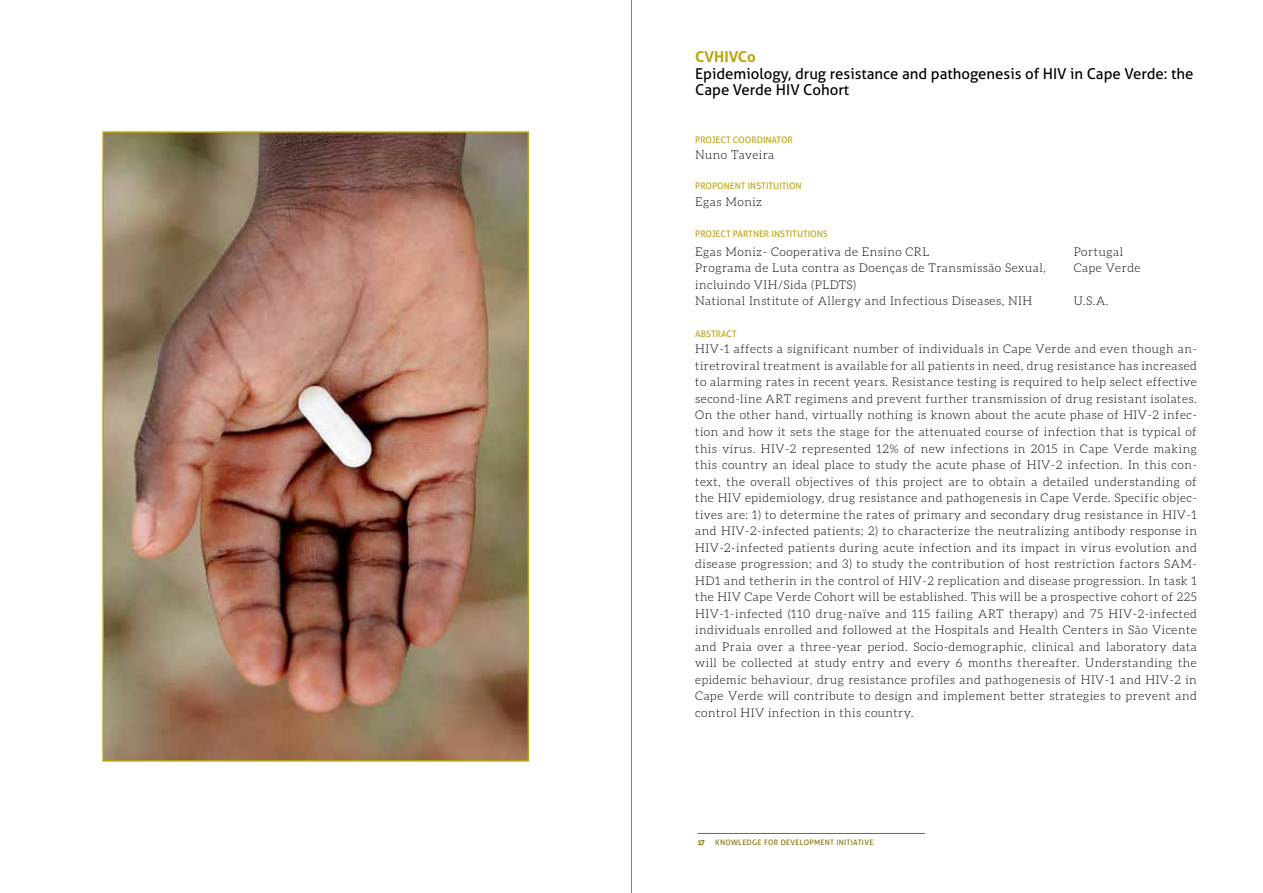
<style>
.page{position:relative;width:1263px;height:893px;background:#fff}
.page>*{position:absolute;margin:0;border:0;box-sizing:border-box;transform-origin:0 0}
.t1{font:15px/16.5px "Aller";color:#000}
.t2{font:700 15px "Aller";color:#bba30d}
.t3{font:300 12px/16.5px "Aleo";letter-spacing:.04em;color:#000}
.t4{font:9px "Aller";color:#bba30d}
.t5{font:7.5px "Aller";letter-spacing:.04em;color:#817100}
.t6{font:700 7.5px "Aller";color:#817100}
</style>
<div class="page">
<hr style="left:697px;top:833px;width:228px;height:1px;background:#817100">
<img style="left:105px;top:134px;width:421px;height:625px">
<div style="left:102px;top:131px;width:427px;height:631px;border:2px solid #bba30d"></div>
<hr style="left:631px;top:0;width:1px;height:893px;background:#808285">
<p class="t2" style="left:695px;top:47px;width:62px">CVHIVCo</p>
<p class="t1" style="left:695px;top:65px;width:500px">Epidemiology, drug resistance and pathogenesis of HIV in Cape Verde: the<br>Cape Verde HIV Cohort</p>
<p class="t4" style="left:695px;top:134px;width:99px">PROJECT COORDINATOR</p>
<p class="t3" style="left:695px;top:147px;width:81px">Nuno Taveira</p>
<p class="t4" style="left:695px;top:181px;width:108px">PROPONENT INSTITUITION</p>
<p class="t3" style="left:695px;top:193px;width:68px">Egas Moniz</p>
<p class="t4" style="left:695px;top:228px;width:134px">PROJECT PARTNER INSTITUTIONS</p>
<p class="t3" style="left:695px;top:243px;width:352px">Egas Moniz- Cooperativa de Ensino CRL<br>Programa de Luta contra as Doenças de Transmissão Sexual, incluindo VIH/Sida (PLDTS)<br>National Institute of Allergy and Infectious Diseases, NIH</p>
<p class="t3" style="left:1074px;top:243px;width:68px">Portugal<br>Cape Verde</p>
<p class="t3" style="left:1074px;top:293px;width:36px">U.S.A.</p>
<p class="t4" style="left:695px;top:328px;width:43px">ABSTRACT</p>
<p class="t3" style="left:695px;top:341px;width:503px;text-align:justify">HIV-1 affects a significant number of individuals in Cape Verde and even though an&shy;tiretroviral treatment is available for all patients in need, drug resistance has increased to alarming rates in recent years. Resistance testing is required to help select effective second-line ART regimens and prevent further transmission of drug resistant isolates.<br>On the other hand, virtually nothing is known about the acute phase of HIV-2 infec&shy;tion and how it sets the stage for the attenuated course of infection that is typical of this virus. HIV-2 represented 12% of new infections in 2015 in Cape Verde making this country an ideal place to study the acute phase of HIV-2 infection. In this con&shy;text, the overall objectives of this project are to obtain a detailed understanding of the HIV epidemiology, drug resistance and pathogenesis in Cape Verde. Specific objec&shy;tives are: 1) to determine the rates of primary and secondary drug resistance in HIV-1 and HIV-2-infected patients; 2) to characterize the neutralizing antibody response in HIV-2-infected patients during acute infection and its impact in virus evolution and disease progression; and 3) to study the contribution of host restriction factors SAM-HD1 and tetherin in the control of HIV-2 replication and disease progression. In task 1 the HIV Cape Verde Cohort will be established. This will be a prospective cohort of 225<br>HIV-1-infected (110 drug-naïve and 115 failing ART therapy) and 75 HIV-2-infected individuals enrolled and followed at the Hospitals and Health Centers in São Vicente and Praia over a three-year period. Socio-demographic, clinical and laboratory data will be collected at study entry and every 6 months thereafter. Understanding the epidemic behaviour, drug resistance profiles and pathogenesis of HIV-1 and HIV-2 in Cape Verde will contribute to design and implement better strategies to prevent and control HIV infection in this country.</p>
<p class="t6" style="left:697px;top:838px;width:9px">17</p>
<p class="t5" style="left:715px;top:838px;width:160px">KNOWLEDGE FOR DEVELOPMENT INITIATIVE</p>
</div>
